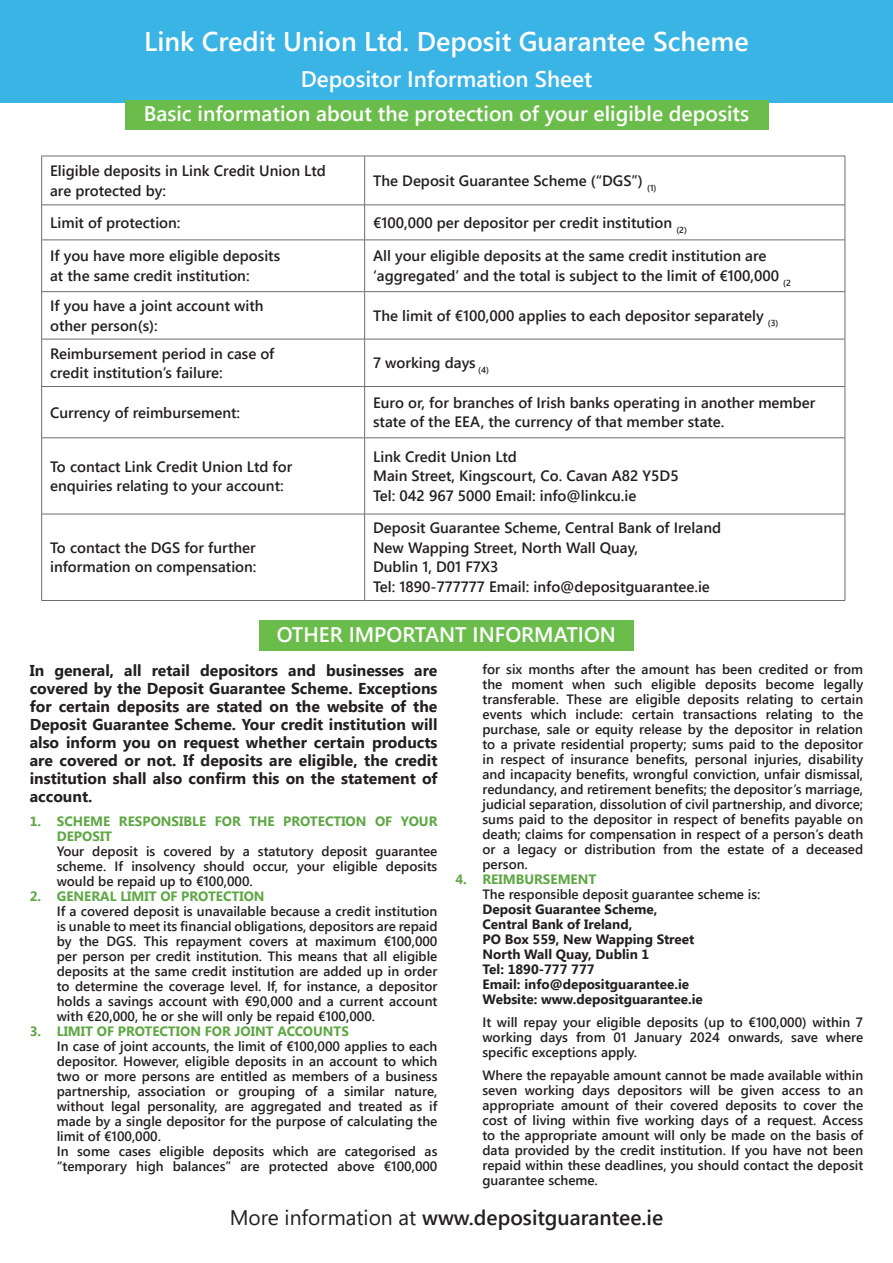
<style>
.page{position:relative;width:893px;height:1263px;background:#fff}
.page>*{position:absolute;margin:0;border:0;box-sizing:border-box;transform-origin:0 0}
.t1{font:600 27px "Segoe UI";color:#fff}
.t2{font:600 22.5px "Segoe UI";color:#fff}
.t3{font:600 21px "Segoe UI";color:#fff}
.t4{font:600 21px "Segoe UI";color:#231f20}
.t5{font:700 15.75px/18px "Segoe UI";color:#231f20;text-align:justify}
.t6{font:600 15px/19.5px "Segoe UI";color:#231f20}
.t7{font:600 13.5px/15px "Segoe UI";color:#231f20;text-align:justify}
.t8{font:700 13.5px/15px "Segoe UI";color:#231f20}
.t9{font:700 13.5px/15px "Segoe UI";color:#5ea744}
.s1{font-weight:400}
</style>
<div class="page">
<div style="left:259px;top:620px;width:375px;height:31px;background:#6bbd4b"></div>
<hr style="left:41px;top:156px;width:324px;height:1px;background:#6c6d70">
<hr style="left:41px;top:156px;width:1px;height:49px;background:#6c6d70">
<hr style="left:365px;top:156px;width:480px;height:1px;background:#6c6d70">
<hr style="left:364px;top:156px;width:1px;height:49px;background:#6c6d70">
<hr style="left:845px;top:156px;width:1px;height:49px;background:#6c6d70">
<hr style="left:41px;top:205px;width:324px;height:1px;background:#6c6d70">
<hr style="left:41px;top:205px;width:1px;height:35px;background:#6c6d70">
<hr style="left:365px;top:205px;width:480px;height:1px;background:#6c6d70">
<hr style="left:364px;top:205px;width:1px;height:35px;background:#6c6d70">
<hr style="left:845px;top:205px;width:1px;height:35px;background:#6c6d70">
<hr style="left:41px;top:240px;width:324px;height:1px;background:#6c6d70">
<hr style="left:41px;top:240px;width:1px;height:51px;background:#6c6d70">
<hr style="left:365px;top:240px;width:480px;height:1px;background:#6c6d70">
<hr style="left:364px;top:240px;width:1px;height:51px;background:#6c6d70">
<hr style="left:845px;top:240px;width:1px;height:51px;background:#6c6d70">
<hr style="left:41px;top:291px;width:324px;height:1px;background:#6c6d70">
<hr style="left:41px;top:292px;width:1px;height:47px;background:#6c6d70">
<hr style="left:365px;top:291px;width:480px;height:1px;background:#6c6d70">
<hr style="left:364px;top:292px;width:1px;height:47px;background:#6c6d70">
<hr style="left:845px;top:292px;width:1px;height:47px;background:#6c6d70">
<hr style="left:41px;top:339px;width:324px;height:1px;background:#6c6d70">
<hr style="left:41px;top:339px;width:1px;height:47px;background:#6c6d70">
<hr style="left:365px;top:339px;width:480px;height:1px;background:#6c6d70">
<hr style="left:364px;top:339px;width:1px;height:47px;background:#6c6d70">
<hr style="left:845px;top:339px;width:1px;height:47px;background:#6c6d70">
<hr style="left:41px;top:386px;width:324px;height:1px;background:#6c6d70">
<hr style="left:41px;top:387px;width:1px;height:51px;background:#6c6d70">
<hr style="left:365px;top:386px;width:480px;height:1px;background:#6c6d70">
<hr style="left:364px;top:387px;width:1px;height:51px;background:#6c6d70">
<hr style="left:845px;top:387px;width:1px;height:51px;background:#6c6d70">
<hr style="left:41px;top:438px;width:324px;height:1px;background:#6c6d70">
<hr style="left:41px;top:438px;width:1px;height:76px;background:#6c6d70">
<hr style="left:365px;top:438px;width:480px;height:1px;background:#6c6d70">
<hr style="left:364px;top:438px;width:1px;height:76px;background:#6c6d70">
<hr style="left:845px;top:438px;width:1px;height:76px;background:#6c6d70">
<hr style="left:41px;top:514px;width:324px;height:1px;background:#6c6d70">
<hr style="left:41px;top:514px;width:1px;height:86px;background:#6c6d70">
<hr style="left:365px;top:514px;width:480px;height:1px;background:#6c6d70">
<hr style="left:364px;top:514px;width:1px;height:86px;background:#6c6d70">
<hr style="left:845px;top:514px;width:1px;height:86px;background:#6c6d70">
<hr style="left:41px;top:600px;width:324px;height:1px;background:#6c6d70">
<hr style="left:365px;top:600px;width:480px;height:1px;background:#6c6d70">
<div style="left:0;top:0;width:893px;height:103px;background:#3ab4e5"></div>
<div style="left:125px;top:100px;width:643px;height:30px;background:#6bbd4b"></div>
<h1 class="t1" style="left:144px;top:19px;width:606px">Link Credit Union Ltd. Deposit Guarantee Scheme</h1>
<h2 class="t2" style="left:301px;top:61px;width:293px">Depositor Information Sheet</h2>
<h3 class="t3" style="left:144px;top:96px;width:607px">Basic information about the protection of your eligible deposits</h3>
<p class="t6" style="left:50px;top:161px;width:277px">Eligible deposits in Link Credit Union Ltd are protected by:</p>
<p class="t6" style="left:373px;top:171px;width:285px">The Deposit Guarantee Scheme (“DGS”) <sub>(1)</sub></p>
<p class="t6" style="left:50px;top:213px;width:132px">Limit of protection:</p>
<p class="t6" style="left:373px;top:213px;width:315px">€100,000 per depositor per credit institution <sub>(2)</sub></p>
<p class="t6" style="left:50px;top:246px;width:231px">If you have more eligible deposits at the same credit institution:</p>
<p class="t6" style="left:373px;top:246px;width:419px">All your eligible deposits at the same credit institution are ‘aggregated’ and the total is subject to the limit of €100,000 <sub>(2</sub></p>
<p class="t6" style="left:50px;top:296px;width:215px">If you have a joint account with other person(s):</p>
<p class="t6" style="left:373px;top:306px;width:407px">The limit of €100,000 applies to each depositor separately <sub>(3)</sub></p>
<p class="t6" style="left:50px;top:343px;width:226px">Reimbursement period in case of credit institution’s failure:</p>
<p class="t6" style="left:373px;top:353px;width:117px">7 working days <sub>(4)</sub></p>
<p class="t6" style="left:50px;top:402px;width:192px">Currency of reimbursement:</p>
<p class="t6" style="left:373px;top:393px;width:444px">Euro or, for branches of Irish banks operating in another member state of the EEA, the currency of that member state.</p>
<p class="t6" style="left:50px;top:456px;width:244px">To contact Link Credit Union Ltd for enquiries relating to your account:</p>
<p class="t6" style="left:373px;top:447px;width:307px">Link Credit Union Ltd<br>Main Street, Kingscourt, Co. Cavan A82 Y5D5<br>Tel: 042 967 5000 Email: info@linkcu.ie</p>
<p class="t6" style="left:50px;top:538px;width:208px">To contact the DGS for further information on compensation:</p>
<p class="t6" style="left:373px;top:518px;width:349px">Deposit Guarantee Scheme, Central Bank of Ireland New Wapping Street, North Wall Quay,<br>Dublin 1, D01 F7X3<br>Tel: 1890-777777 Email: info@depositguarantee.ie</p>
<h3 class="t3" style="left:277px;top:617px;width:341px">OTHER IMPORTANT INFORMATION</h3>
<p class="t5" style="left:30px;top:662px;width:409px">In general, all retail depositors and businesses are covered by the Deposit Guarantee Scheme. Exceptions for certain deposits are stated on the website of the Deposit Guarantee Scheme. Your credit institution will also inform you on request whether certain products are covered or not. If deposits are eligible, the credit institution shall also confirm this on the statement of account.</p>
<p class="t9" style="left:57px;top:814px;width:382px;text-indent:-27px">1. SCHEME RESPONSIBLE FOR THE PROTECTION OF YOUR<br>DEPOSIT</p>
<p class="t7" style="left:57px;top:844px;width:382px">Your deposit is covered by a statutory deposit guarantee scheme. If insolvency should occur, your eligible deposits would be repaid up to €100,000.</p>
<p class="t9" style="left:30px;top:889px;width:236px">2. GENERAL LIMIT OF PROTECTION</p>
<p class="t7" style="left:57px;top:904px;width:382px">If a covered deposit is unavailable because a credit institution is unable to meet its financial obligations, depositors are repaid by the DGS. This repayment covers at maximum €100,000 per person per credit institution. This means that all eligible deposits at the same credit institution are added up in order to determine the coverage level. If, for instance, a depositor holds a savings account with €90,000 and a current account with €20,000, he or she will only be repaid €100,000.</p>
<p class="t9" style="left:30px;top:1024px;width:321px">3. LIMIT OF PROTECTION FOR JOINT ACCOUNTS</p>
<p class="t7" style="left:57px;top:1039px;width:382px;text-align:left">In case of joint accounts, the limit of €100,000 applies to each depositor. However, eligible deposits in an account to which two or more persons are entitled as members of a business partnership, association or grouping of a similar nature, without legal personality, are aggregated and treated as if made by a single depositor for the purpose of calculating the limit of €100,000.<br>In some cases eligible deposits which are categorised as “temporary high balances” are protected above €100,000</p>
<p class="t7" style="left:482px;top:662px;width:382px">for six months after the amount has been credited or from the moment when such eligible deposits become legally transferable. These are eligible deposits relating to certain events which include: certain transactions relating to the purchase, sale or equity release by the depositor in relation to a private residential property; sums paid to the depositor in respect of insurance benefits, personal injuries, disability and incapacity benefits, wrongful conviction, unfair dismissal, redundancy, and retirement benefits; the depositor’s marriage, judicial separation, dissolution of civil partnership, and divorce; sums paid to the depositor in respect of benefits payable on death; claims for compensation in respect of a person’s death or a legacy or distribution from the estate of a deceased person.</p>
<p class="t9" style="left:455px;top:872px;width:142px">4. REIMBURSEMENT</p>
<p class="t7" style="left:482px;top:887px;width:279px">The responsible deposit guarantee scheme is:</p>
<p class="t8" style="left:482px;top:902px;width:222px">Deposit Guarantee Scheme,<br>Central Bank of Ireland,<br>PO Box 559, New Wapping Street<br>North Wall Quay, Dublin 1<br>Tel: 1890-777 777<br>Email: info@depositguarantee.ie<br>Website: www.depositguarantee.ie</p>
<p class="t7" style="left:482px;top:1014px;width:382px">It will repay your eligible deposits (up to €100,000) within 7 working days from 01 January 2024 onwards, save where specific exceptions apply.</p>
<p class="t7" style="left:482px;top:1067px;width:382px">Where the repayable amount cannot be made available within seven working days depositors will be given access to an appropriate amount of their covered deposits to cover the cost of living within five working days of a request. Access to the appropriate amount will only be made on the basis of data provided by the credit institution. If you have not been repaid within these deadlines, you should contact the deposit guarantee scheme.</p>
<h3 class="t4" style="left:230px;top:1201px;width:435px"><span class="s1">More information at</span> www.depositguarantee.ie</h3>
</div>
